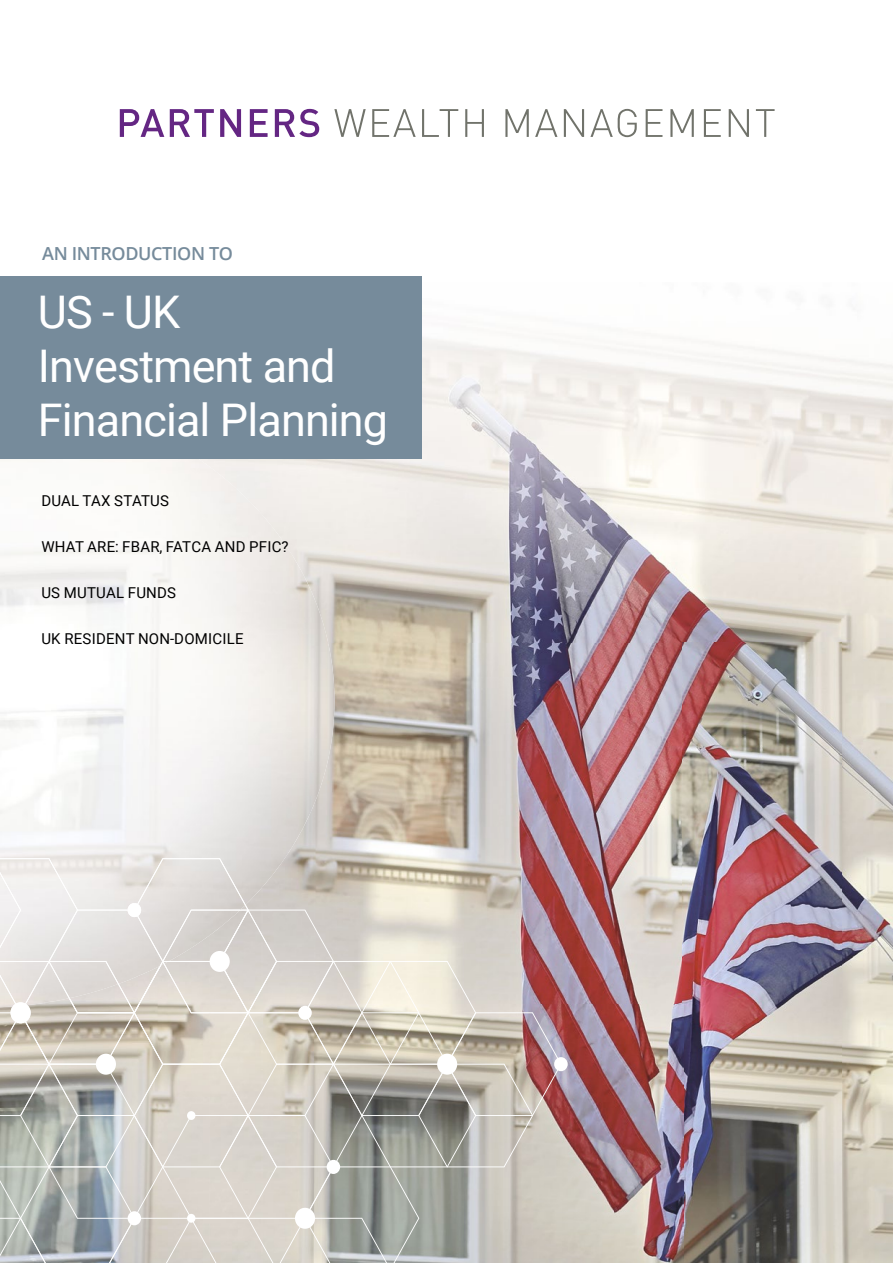
<style>
.page{position:relative;width:893px;height:1263px;background:#fff}
.page>*{position:absolute;margin:0;border:0;box-sizing:border-box;transform-origin:0 0}
.t1{font:45px/54px "Roboto";letter-spacing:-.02em;color:#fff}
.t2{font:600 18px "Open Sans";letter-spacing:-.02em;color:#768b9b}
.t3{font:15px "Roboto";letter-spacing:.015em;color:#000}
</style>
<div class="page">
<img style="left:422px;top:337px;width:418px;height:99px">
<img style="left:840px;top:359px;width:53px;height:904px">
<img style="left:287px;top:436px;width:554px;height:52px">
<img style="left:287px;top:488px;width:554px;height:52px">
<img style="left:287px;top:540px;width:554px;height:103px">
<img style="left:315px;top:643px;width:526px;height:620px">
<svg style="left:120px;top:109px;width:44px;height:28px"></svg>
<svg style="left:170px;top:109px;width:44px;height:28px"></svg>
<svg style="left:220px;top:109px;width:21px;height:28px"></svg>
<svg style="left:250px;top:109px;width:18px;height:28px"></svg>
<svg style="left:275px;top:109px;width:44px;height:28px"></svg>
<svg style="left:334px;top:109px;width:32px;height:28px"></svg>
<svg style="left:372px;top:109px;width:44px;height:28px"></svg>
<svg style="left:422px;top:109px;width:36px;height:28px"></svg>
<svg style="left:465px;top:109px;width:19px;height:28px"></svg>
<svg style="left:505px;top:109px;width:24px;height:28px"></svg>
<svg style="left:535px;top:109px;width:22px;height:28px"></svg>
<svg style="left:564px;top:109px;width:20px;height:28px"></svg>
<svg style="left:590px;top:109px;width:47px;height:28px"></svg>
<svg style="left:646px;top:109px;width:16px;height:28px"></svg>
<svg style="left:670px;top:109px;width:24px;height:28px"></svg>
<svg style="left:704px;top:109px;width:17px;height:28px"></svg>
<svg style="left:729px;top:109px;width:20px;height:28px"></svg>
<svg style="left:756px;top:109px;width:19px;height:28px"></svg>
<div style="left:554px;top:1057px;width:14px;height:14px;background:#fff;border-radius:50%"></div>
<img style="left:286px;top:546px;width:48px;height:310px">
<svg style="left:0;top:858px;width:561px;height:405px;background:#c5bfb7"></svg>
<img style="left:163px;top:909px;width:78px;height:55px">
<img style="left:24px;top:962px;width:95px;height:43px">
<img style="left:49px;top:909px;width:114px;height:89px">
<img style="left:0;top:858px;width:78px;height:104px">
<div style="left:0;top:277px;width:422px;height:182px;background:#768b9b"></div>
<p class="t2" style="left:42px;top:241px;width:192px">AN INTRODUCTION TO</p>
<h1 class="t1" style="left:38px;top:283px;width:352px">US - UK<br>Investment and<br>Financial Planning</h1>
<p class="t3" style="left:41px;top:490px;width:129px">DUAL TAX STATUS</p>
<p class="t3" style="left:41px;top:536px;width:249px">WHAT ARE: FBAR, FATCA AND PFIC?</p>
<p class="t3" style="left:41px;top:582px;width:136px">US MUTUAL FUNDS</p>
<p class="t3" style="left:41px;top:628px;width:204px">UK RESIDENT NON-DOMICILE</p>
</div>
